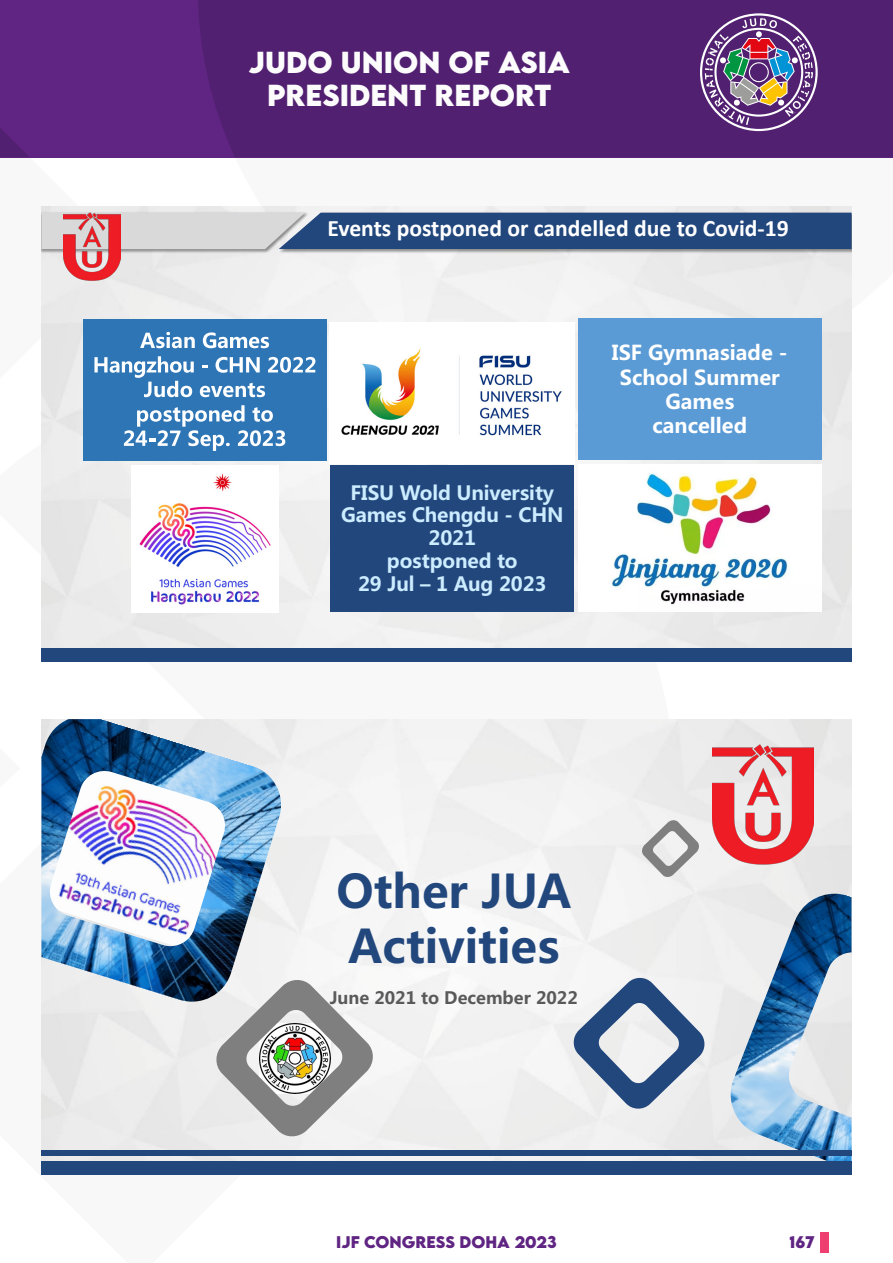
<style>
.page{position:relative;width:893px;height:1263px;background:#fff}
.page>*{position:absolute;margin:0;border:0;box-sizing:border-box;transform-origin:0 0}
.t1{font:700 45.6px/54.9px "Microsoft Ya Hei";color:#22477d}
.Page_headtitle{font:700 27px "LEMONMILK";color:#fcfcfc}
.t2{font:700 23.7px "Calibri";color:#fff}
.t3{font:700 20.25px/24.3px "Microsoft Ya Hei";color:#fff;text-align:center}
.t4{font:700 19.35px/22.8px "Microsoft Ya Hei";letter-spacing:-.01em;color:#ccecff;text-align:center}
.t5{font:700 16.8px "Microsoft Ya Hei";color:#595959}
.t6{font:700 15px "LEMONMILK";color:#602583}
</style>
<div class="page">
<div style="left:0;top:0;width:893px;height:157px;background:#602483"></div>
<svg style="left:0;top:128px;width:29px;height:29px"></svg>
<div style="left:198px;top:0;width:695px;height:157px;background:#522071"></div>
<svg style="left:700px;top:13px;width:118px;height:118px;background:#7c5b8b"></svg>
<div style="left:821px;top:1232px;width:8px;height:20px;background:#ef3f71"></div>
<img style="left:41px;top:206px;width:810px;height:442px">
<img style="left:41px;top:211px;width:236px;height:43px">
<img style="left:277px;top:211px;width:574px;height:43px">
<svg style="left:41px;top:213px;width:810px;height:36px;background:#526d95"></svg>
<div style="left:41px;top:648px;width:810px;height:14px;background:#22477d"></div>
<img style="left:63px;top:211px;width:58px;height:70px">
<div style="left:83px;top:319px;width:243px;height:142px;background:#2e75b6"></div>
<svg style="left:140px;top:332px;width:55px;height:16px"></svg>
<svg style="left:203px;top:332px;width:66px;height:16px"></svg>
<svg style="left:94px;top:356px;width:221px;height:41px"></svg>
<svg style="left:124px;top:405px;width:161px;height:46px"></svg>
<div style="left:578px;top:319px;width:244px;height:141px;background:#5b9bd5"></div>
<div style="left:330px;top:465px;width:244px;height:147px;background:#22477d"></div>
<img style="left:330px;top:322px;width:244px;height:141px">
<img style="left:578px;top:465px;width:244px;height:147px">
<img style="left:131px;top:466px;width:147px;height:147px">
<img style="left:41px;top:719px;width:810px;height:442px">
<img style="left:41px;top:719px;width:245px;height:287px">
<img style="left:231px;top:895px;width:24px;height:78px">
<img style="left:101px;top:719px;width:78px;height:24px">
<svg style="left:572px;top:976px;width:134px;height:134px"></svg>
<svg style="left:641px;top:819px;width:59px;height:59px"></svg>
<img style="left:725px;top:894px;width:126px;height:267px">
<div style="left:41px;top:1161px;width:810px;height:14px;background:#22477d"></div>
<div style="left:41px;top:1150px;width:810px;height:5px;background:#22477d"></div>
<img style="left:713px;top:742px;width:101px;height:123px">
<svg style="left:214px;top:978px;width:161px;height:160px"></svg>
<p class="Page_headtitle" style="left:248px;top:44px;width:323px">JUDO UNION OF ASIA</p>
<p class="Page_headtitle" style="left:267px;top:77px;width:266px">PRESIDENT REPORT</p>
<p class="t2" style="left:328px;top:212px;width:463px">Events postponed or candelled due to Covid-19</p>
<p class="t4" style="left:341px;top:480px;width:224px">FISU Wold University<br>Games Chengdu - CHN<br>2021<br>postponed to<br>29 Jul – 1 Aug 2023</p>
<p class="t3" style="left:612px;top:340px;width:177px">ISF Gymnasiade -<br>School Summer<br>Games<br>cancelled</p>
<p class="t1" style="left:336px;top:863px;width:236px">Other JUA<br>Activities</p>
<p class="t5" style="left:330px;top:986px;width:250px">June 2021 to December 2022</p>
<p class="t6" style="left:336px;top:1232px;width:222px">IJF CONGRESS DOHA 2023</p>
<p class="t6" style="left:790px;top:1232px;width:26px">167</p>
</div>
